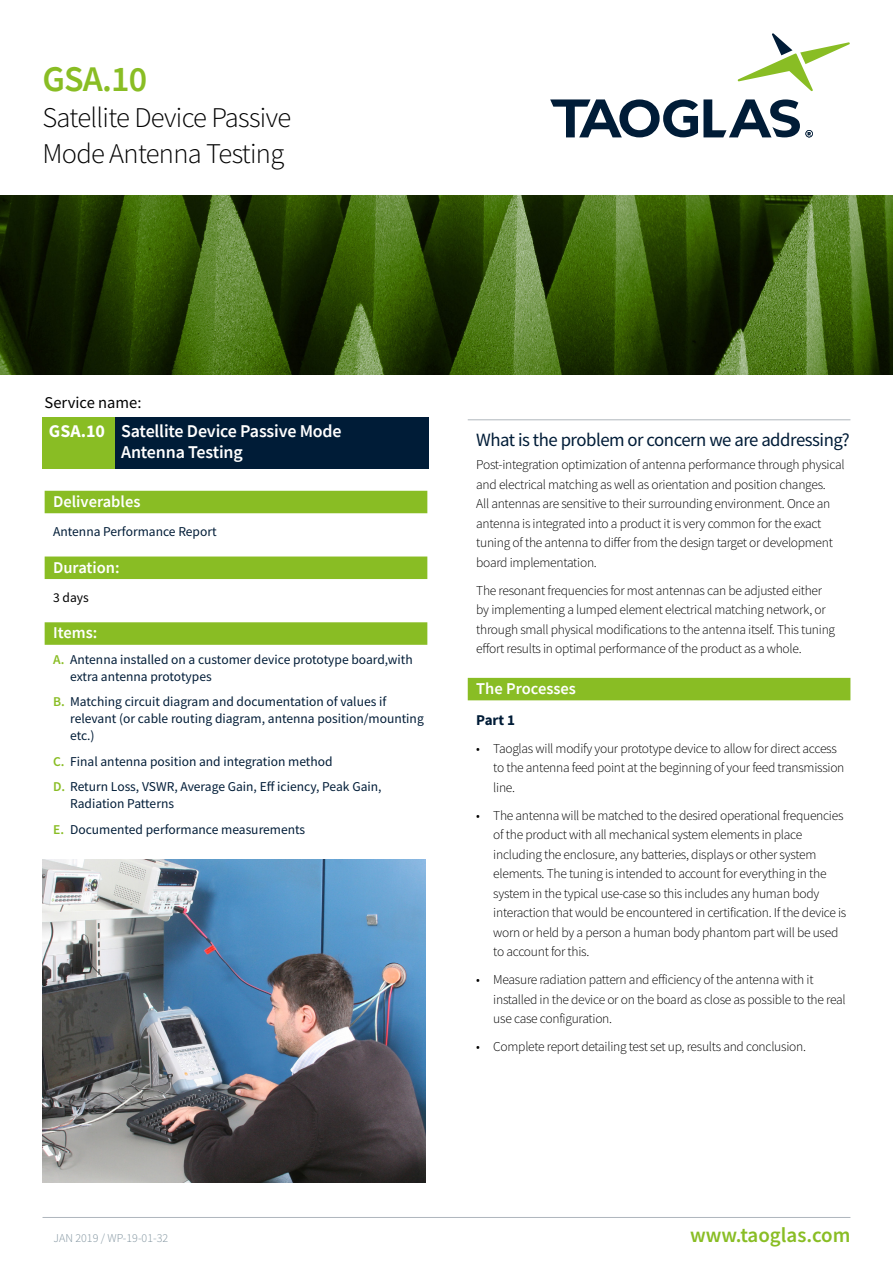
<style>
.page{position:relative;width:893px;height:1263px;background:#fff}
.page>*{position:absolute;margin:0;border:0;box-sizing:border-box;transform-origin:0 0}
.t1{font:600 36px "Source Sans Pro";color:#89bd24}
.t2{font:300 28.5px/36px "Source Sans Pro";letter-spacing:-.025em;color:#000}
.t3{font:600 21px "Source Sans Pro";color:#89bd24}
.t4{font:18.75px "Source Sans Pro";letter-spacing:-.025em;color:#001c37}
.t5{font:600 18px/21px "Source Sans Pro";letter-spacing:-.01em;color:#fff}
.t6{font:600 16.5px "Source Sans Pro";color:#fff}
.t7{font:16.5px "Source Sans Pro";color:#000}
.t8{font:700 15px "Source Sans Pro";color:#001c37}
.t9{font:300 13.5px/19.5px "Source Sans Pro";letter-spacing:-.02em;color:#000}
.t10{font:13.5px/17px "Source Sans Pro";color:#001c37}
.t11{font:13.5px "Source Sans Pro";color:#000}
.t12{font:300 12px "Source Sans Pro";color:#7f929d}
.s1{font-weight:700}
.s2{font-weight:600;color:#89bd24}
</style>
<div class="page">
<svg style="left:737px;top:33px;width:113px;height:59px"></svg>
<svg style="left:550px;top:99px;width:263px;height:38px"></svg>
<hr style="left:43px;top:1217px;width:807px;height:1px;background:#afb6bd">
<img style="left:0;top:196px;width:893px;height:178px">
<div style="left:115px;top:418px;width:313px;height:51px;background:#001c37"></div>
<div style="left:43px;top:418px;width:72px;height:51px;background:#89bd24"></div>
<div style="left:45px;top:491px;width:382px;height:22px;background:#89bd24"></div>
<div style="left:45px;top:556px;width:382px;height:23px;background:#89bd24"></div>
<div style="left:45px;top:622px;width:382px;height:23px;background:#89bd24"></div>
<hr style="left:468px;top:419px;width:382px;height:1px;background:#afb6bd">
<div style="left:468px;top:678px;width:382px;height:22px;background:#89bd24"></div>
<img style="left:43px;top:859px;width:382px;height:323px">
<h1 class="t1" style="left:43px;top:55px;width:106px">GSA.10</h1>
<h2 class="t2" style="left:43px;top:99px;width:250px">Satellite Device Passive<br>Mode Antenna Testing</h2>
<p class="t7" style="left:45px;top:392px;width:98px">Service name:</p>
<h3 class="t5" style="left:121px;top:421px;width:222px;text-indent:-72px"><span class="s1">GSA.10</span> Satellite Device Passive Mode<br>Antenna Testing</h3>
<p class="t6" style="left:53px;top:491px;width:89px">Deliverables</p>
<p class="t10" style="left:53px;top:523px;width:165px">Antenna Performance Report</p>
<p class="t6" style="left:53px;top:556px;width:68px">Duration:</p>
<p class="t11" style="left:53px;top:589px;width:37px">3 days</p>
<p class="t6" style="left:53px;top:622px;width:46px">Items:</p>
<p class="t10" style="left:70px;top:651px;width:344px;text-indent:-17px"><span class="s2">A.</span> Antenna installed on a customer device prototype board,with extra antenna prototypes</p>
<p class="t10" style="left:70px;top:693px;width:355px;text-indent:-17px"><span class="s2">B.</span> Matching circuit diagram and documentation of values if relevant (or cable routing diagram, antenna position/mounting etc.)</p>
<p class="t10" style="left:53px;top:748px;width:330px;line-height:25.5px"><span class="s2">C.</span> Final antenna position and integration method<br><span class="s2">D.</span> Return Loss, VSWR, Average Gain, Eff iciency, Peak Gain,</p>
<p class="t10" style="left:53px;top:791px;width:254px;line-height:25.5px;text-indent:17px">Radiation Patterns<br><span class="s2">E.</span> Documented performance measurements</p>
<h3 class="t4" style="left:476px;top:427px;width:375px">What is the problem or concern we are addressing?</h3>
<p class="t9" style="left:476px;top:455px;width:370px">Post-integration optimization of antenna performance through physical and electrical matching as well as orientation and position changes.<br>All antennas are sensitive to their surrounding environment. Once an antenna is integrated into a product it is very common for the exact tuning of the antenna to differ from the design target or development board implementation.</p>
<p class="t9" style="left:476px;top:581px;width:360px">The resonant frequencies for most antennas can be adjusted either by implementing a lumped element electrical matching network, or through small physical modifications to the antenna itself. This tuning effort results in optimal performance of the product as a whole.</p>
<p class="t6" style="left:476px;top:678px;width:101px">The Processes</p>
<p class="t8" style="left:476px;top:710px;width:40px">Part 1</p>
<p class="t9" style="left:493px;top:738px;width:353px;text-indent:-17px">• Taoglas will modify your prototype device to allow for direct access to the antenna feed point at the beginning of your feed transmission line.</p>
<p class="t9" style="left:493px;top:805px;width:355px;text-indent:-17px">• The antenna will be matched to the desired operational frequencies of the product with all mechanical system elements in place including the enclosure, any batteries, displays or other system elements. The tuning is intended to account for everything in the system in the typical use-case so this includes any human body interaction that would be encountered in certification. If the device is worn or held by a person a human body phantom part will be used to account for this.</p>
<p class="t9" style="left:493px;top:970px;width:354px;text-indent:-17px">• Measure radiation pattern and efficiency of the antenna with it installed in the device or on the board as close as possible to the real use case configuration.</p>
<p class="t9" style="left:476px;top:1037px;width:331px">• Complete report detailing test set up, results and conclusion.</p>
<p class="t12" style="left:54px;top:1230px;width:116px">JAN 2019 / WP-19-01-32</p>
<h3 class="t3" style="left:690px;top:1221px;width:162px">www.taoglas.com</h3>
</div>
